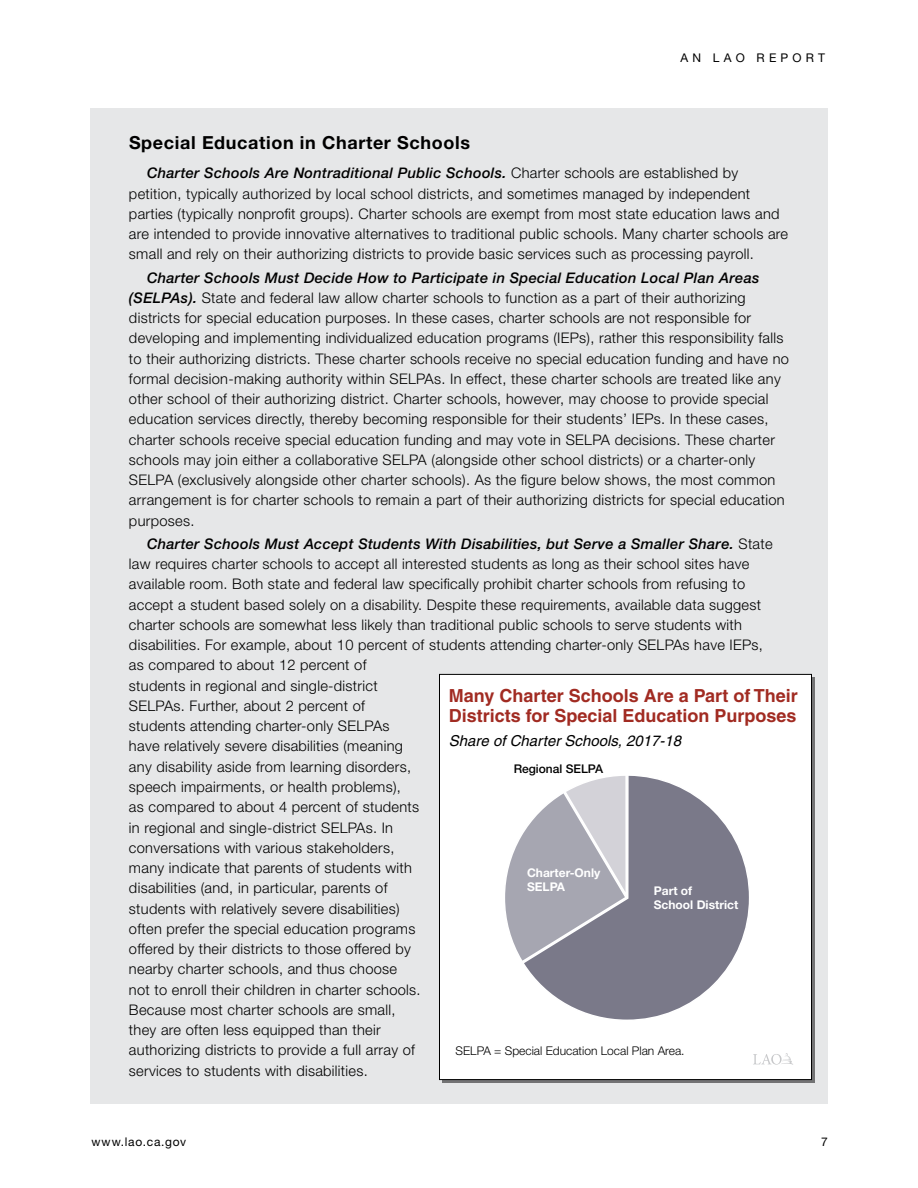
<style>
.page{position:relative;width:918px;height:1188px;background:#fff}
.page>*{position:absolute;margin:0;border:0;box-sizing:border-box;transform-origin:0 0}
.t1{font:700 18px/19.5px "Helvetica";color:#a12b22}
.t2{font:700 18px "Helvetica Neue LT";letter-spacing:.035em;color:#000}
.t3{font:italic 15px "Helvetica";color:#000}
.t4{font:300 14.7px/20.2px "Helvetica Neue LT";letter-spacing:.02em;color:#000}
.t5{font:700 12px/14.4px "Helvetica Neue LT";color:#fff}
.t6{font:300 12px "Helvetica Neue LT";color:#000}
.t7{font:12px "Helvetica Neue LT";letter-spacing:.065em;color:#000}
.t8{font:500 12px "Helvetica Neue LT";color:#000}
.t9{font:12px "Helvetica Neue LT";letter-spacing:.35em;color:#000}
.t10{font:12px "Helvetica Neue LT";letter-spacing:.33em;color:#000}
.s1{font-weight:500;font-style:italic}
</style>
<div class="page">
<div style="left:90px;top:108px;width:738px;height:995px;background:#e6e7e8"></div>
<div style="left:440px;top:674px;width:372px;height:406px;background:#fff"></div>
<div style="left:439px;top:674px;width:373px;height:406px;border:1px solid #000"></div>
<svg style="left:753px;top:1053px;width:40px;height:12px"></svg>
<svg style="left:524px;top:775px;width:225px;height:245px;fill:#7a7989"></svg>
<svg style="left:505px;top:775px;width:122px;height:188px"></svg>
<p class="t9" style="left:681px;top:50px;width:146px">AN LAO REPORT</p>
<p class="t2" style="left:129px;top:132px;width:343px">Special Education in Charter Schools</p>
<p class="t4" style="left:129px;top:163px;width:661px;text-indent:18px"><span class="s1">Charter Schools Are Nontraditional Public Schools.</span> Charter schools are established by petition, typically authorized by local school districts, and sometimes managed by independent parties (typically nonprofit groups). Charter schools are exempt from most state education laws and are intended to provide innovative alternatives to traditional public schools. Many charter schools are small and rely on their authorizing districts to provide basic services such as processing payroll.</p>
<p class="t4" style="left:129px;top:267px;width:662px;text-indent:18px"><span class="s1">Charter Schools Must Decide How to Participate in Special Education Local Plan Areas (SELPAs).</span> State and federal law allow charter schools to function as a part of their authorizing districts for special education purposes. In these cases, charter schools are not responsible for developing and implementing individualized education programs (IEPs), rather this responsibility falls to their authorizing districts. These charter schools receive no special education funding and have no formal decision-making authority within SELPAs. In effect, these charter schools are treated like any other school of their authorizing district. Charter schools, however, may choose to provide special education services directly, thereby becoming responsible for their students’ IEPs. In these cases, charter schools receive special education funding and may vote in SELPA decisions. These charter schools may join either a collaborative SELPA (alongside other school districts) or a charter-only SELPA (exclusively alongside other charter schools). As the figure below shows, the most common arrangement is for charter schools to remain a part of their authorizing districts for special education purposes.</p>
<p class="t4" style="left:129px;top:533px;width:645px;text-indent:18px"><span class="s1">Charter Schools Must Accept Students With Disabilities, but Serve a Smaller Share.</span> State law requires charter schools to accept all interested students as long as their school sites have available room. Both state and federal law specifically prohibit charter schools from refusing to accept a student based solely on a disability. Despite these requirements, available data suggest charter schools are somewhat less likely than traditional public schools to serve students with disabilities. For example, about 10 percent of students attending charter-only SELPAs have IEPs, as compared to about 12 percent of<br>students in regional and single-district<br>SELPAs. Further, about 2 percent of<br>students attending charter-only SELPAs<br>have relatively severe disabilities (meaning<br>any disability aside from learning disorders,<br>speech impairments, or health problems),<br>as compared to about 4 percent of students<br>in regional and single-district SELPAs. In<br>conversations with various stakeholders,<br>many indicate that parents of students with<br>disabilities (and, in particular, parents of<br>students with relatively severe disabilities)<br>often prefer the special education programs<br>offered by their districts to those offered by<br>nearby charter schools, and thus choose<br>not to enroll their children in charter schools.<br>Because most charter schools are small,<br>they are often less equipped than their<br>authorizing districts to provide a full array of<br>services to students with disabilities.</p>
<p class="t1" style="left:449px;top:686px;width:350px">Many Charter Schools Are a Part of Their<br>Districts for Special Education Purposes</p>
<p class="t3" style="left:449px;top:732px;width:234px">Share of Charter Schools, 2017-18</p>
<p class="t8" style="left:514px;top:761px;width:91px">Regional SELPA</p>
<p class="t5" style="left:527px;top:865px;width:75px">Charter-Only<br>SELPA</p>
<p class="t5" style="left:654px;top:883px;width:86px">Part of<br>School District</p>
<p class="t6" style="left:456px;top:1043px;width:231px">SELPA = Special Education Local Plan Area.</p>
<p class="t7" style="left:92px;top:1134px;width:96px">www.lao.ca.gov</p>
<p class="t10" style="left:821px;top:1134px;width:8px">7</p>
</div>
